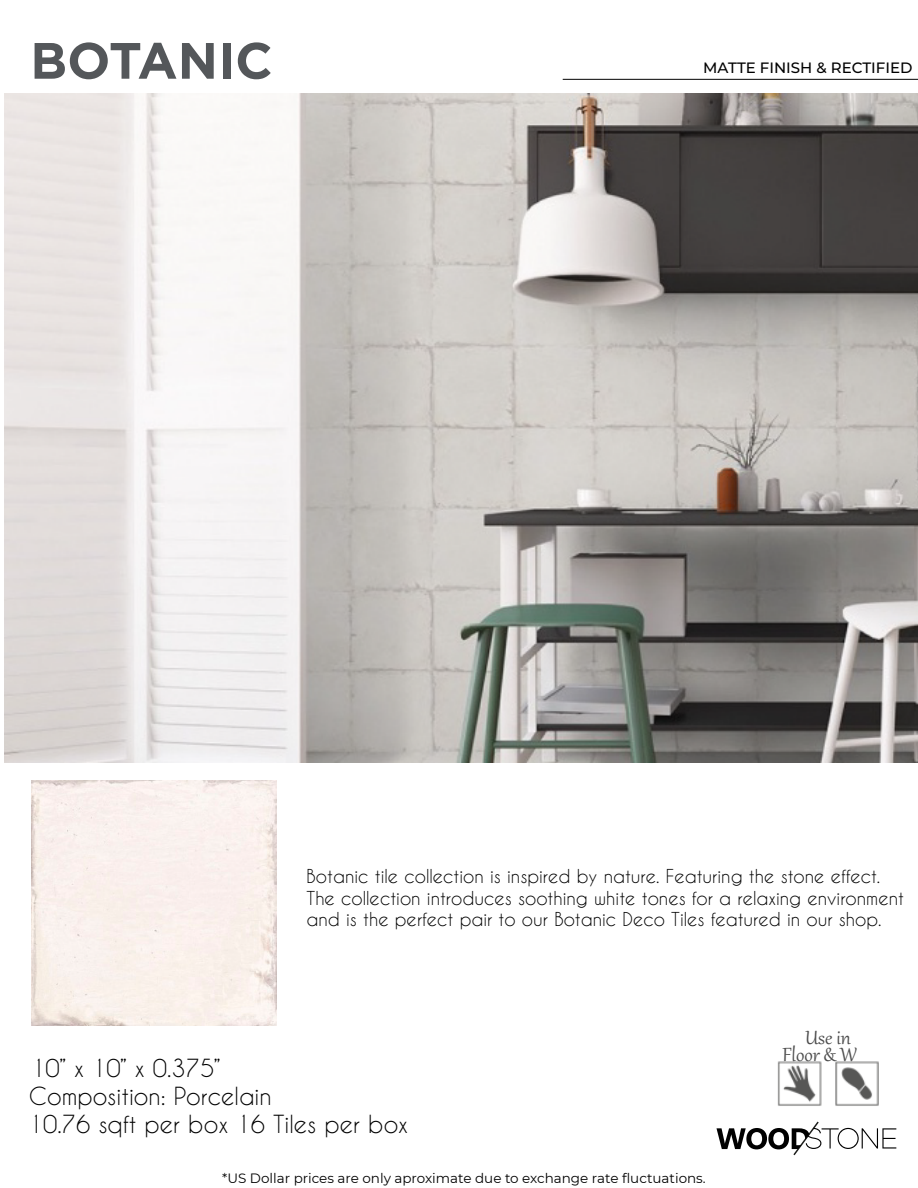
<style>
.page{position:relative;width:918px;height:1188px;background:#fff}
.page>*{position:absolute;margin:0;border:0;box-sizing:border-box;transform-origin:0 0}
.t1{font:700 51px "Gotham";color:#54575a}
.t2{font:23.55px/17px "Gabriola";color:#4d4d4d;text-align:right}
.t3{font:23.4px/27.6px "Caviar Dreams";color:#000}
.t4{font:18px/21.6px "Caviar Dreams";color:#000}
.t5{font:500 15px "Montserrat";color:#000}
.t6{font:13.5px "Montserrat";color:#000}
</style>
<div class="page">
<img style="left:777px;top:1061px;width:102px;height:45px">
<svg style="left:717px;top:1121px;width:179px;height:35px"></svg>
<hr style="left:563px;top:79px;width:355px;height:1px;background:#000">
<img style="left:5px;top:94px;width:913px;height:669px">
<img style="left:32px;top:780px;width:245px;height:246px">
<h1 class="t1" style="left:30px;top:31px;width:244px">BOTANIC</h1>
<p class="t5" style="left:703px;top:57px;width:211px">MATTE FINISH &amp; RECTIFIED</p>
<p class="t4" style="left:307px;top:865px;width:599px">Botanic tile collection is inspired by nature. Featuring the stone effect.<br>The collection introduces soothing white tones for a relaxing environment and is the perfect pair to our Botanic Deco Tiles featured in our shop.</p>
<p class="t3" style="left:29px;top:1054px;width:381px">10” x 10” x 0.375”<br>Composition: Porcelain<br>10.76 sqft per box 16 Tiles per box</p>
<p class="t6" style="left:222px;top:1169px;width:485px">*US Dollar prices are only aproximate due to exchange rate fluctuations.</p>
<h2 class="t2" style="left:782px;top:1027px;width:76px">Use in<br>Floor &amp; W</h2>
</div>
